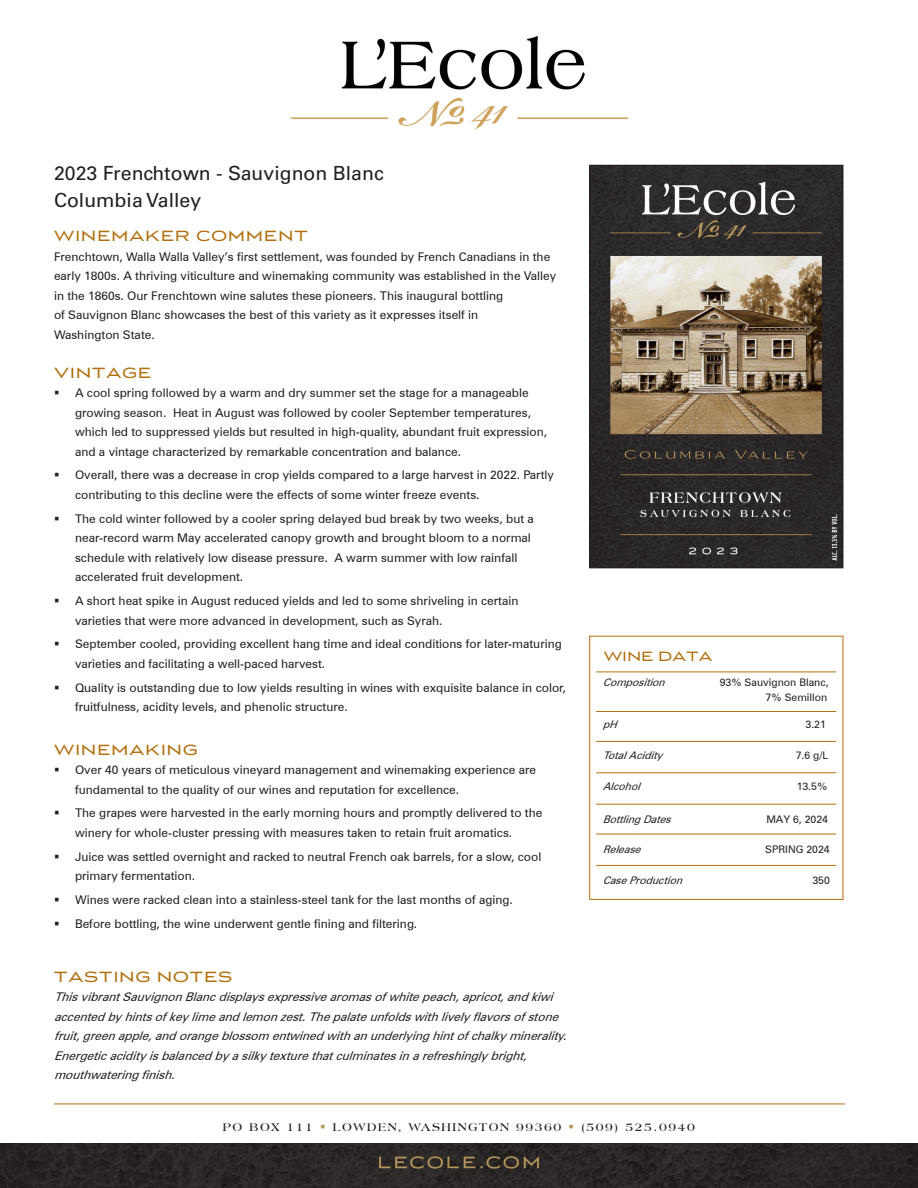
<style>
.page{position:relative;width:918px;height:1188px;background:#fff}
.page>*{position:absolute;margin:0;border:0;box-sizing:border-box;transform-origin:0 0}
.t1{font:19.5px "Univers LT Std";color:#231f20}
.text_italic{font:16.5px "Luxury Gold";letter-spacing:.07em;color:#b2700e}
.t2{font:15px "Luxury Gold";letter-spacing:.03em;color:#b2700e}
.Bullet_points{font:12px/19.5px "Zurich BT";color:#231f20}
.text_italic-2{font:italic 12px/19.5px "Zurich BT";color:#231f20}
.text{font:12px/19.5px "Zurich BT";color:#231f20}
.t3{font:700 12px "Americana BT";letter-spacing:.13em;color:#231f20}
.Harvest_Date_Text{font:italic 10.5px "Zurich BT";color:#231f20}
.Harvest_Date_Text-2{font:10.5px/15px "Zurich BT";color:#231f20;text-align:right}
.s1{color:#b4975a}
</style>
<div class="page">
<img style="left:291px;top:37px;width:337px;height:93px">
<img style="left:591px;top:167px;width:250px;height:399px">
<div style="left:589px;top:165px;width:254px;height:403px;border:1px solid #231f20"></div>
<div style="left:589px;top:636px;width:254px;height:264px;border:1px solid #b2700e"></div>
<hr style="left:54px;top:1104px;width:791px;height:1px;background:#b2700e">
<img style="left:0;top:1143px;width:918px;height:45px">
<hr style="left:596px;top:711px;width:240px;height:1px;background:#b2700e">
<hr style="left:596px;top:741px;width:240px;height:1px;background:#b2700e">
<hr style="left:596px;top:773px;width:240px;height:1px;background:#b2700e">
<hr style="left:596px;top:804px;width:240px;height:1px;background:#b2700e">
<hr style="left:596px;top:672px;width:240px;height:1px;background:#b2700e">
<hr style="left:596px;top:834px;width:240px;height:1px;background:#b2700e">
<hr style="left:596px;top:865px;width:240px;height:1px;background:#b2700e">
<h1 class="t1" style="left:54px;top:161px;width:331px">2023 Frenchtown - Sauvignon Blanc</h1>
<h1 class="t1" style="left:54px;top:188px;width:149px">Columbia Valley</h1>
<p class="text_italic" style="left:54px;top:227px;width:255px">WINEMAKER COMMENT</p>
<p class="text" style="left:54px;top:247px;width:504px">Frenchtown, Walla Walla Valley’s first settlement, was founded by French Canadians in the early 1800s. A thriving viticulture and winemaking community was established in the Valley in the 1860s. Our Frenchtown wine salutes these pioneers. This inaugural bottling<br>of Sauvignon Blanc showcases the best of this variety as it expresses itself in<br>Washington State.</p>
<p class="text_italic" style="left:54px;top:364px;width:99px">VINTAGE</p>
<p class="Bullet_points" style="left:75px;top:383px;width:474px">A cool spring followed by a warm and dry summer set the stage for a manageable growing season. Heat in August was followed by cooler September temperatures, which led to suppressed yields but resulted in high-quality, abundant fruit expression, and a vintage characterized by remarkable concentration and balance.</p>
<p class="Bullet_points" style="left:75px;top:465px;width:481px">Overall, there was a decrease in crop yields compared to a large harvest in 2022. Partly contributing to this decline were the effects of some winter freeze events.</p>
<p class="Bullet_points" style="left:75px;top:509px;width:460px">The cold winter followed by a cooler spring delayed bud break by two weeks, but a near-record warm May accelerated canopy growth and brought bloom to a normal schedule with relatively low disease pressure. A warm summer with low rainfall accelerated fruit development.</p>
<p class="Bullet_points" style="left:75px;top:591px;width:445px">A short heat spike in August reduced yields and led to some shriveling in certain varieties that were more advanced in development, such as Syrah.</p>
<p class="Bullet_points" style="left:75px;top:634px;width:488px">September cooled, providing excellent hang time and ideal conditions for later-maturing varieties and facilitating a well-paced harvest.</p>
<p class="Bullet_points" style="left:75px;top:678px;width:492px">Quality is outstanding due to low yields resulting in wines with exquisite balance in color, fruitfulness, acidity levels, and phenolic structure.</p>
<p class="text_italic" style="left:54px;top:740px;width:145px">WINEMAKING</p>
<p class="Bullet_points" style="left:75px;top:760px;width:463px">Over 40 years of meticulous vineyard management and winemaking experience are fundamental to the quality of our wines and reputation for excellence.</p>
<p class="Bullet_points" style="left:75px;top:803px;width:469px">The grapes were harvested in the early morning hours and promptly delivered to the winery for whole-cluster pressing with measures taken to retain fruit aromatics.</p>
<p class="Bullet_points" style="left:75px;top:847px;width:468px">Juice was settled overnight and racked to neutral French oak barrels, for a slow, cool primary fermentation.</p>
<p class="Bullet_points" style="left:75px;top:890px;width:439px">Wines were racked clean into a stainless-steel tank for the last months of aging.</p>
<p class="Bullet_points" style="left:75px;top:914px;width:344px">Before bottling, the wine underwent gentle fining and filtering.</p>
<p class="text_italic" style="left:54px;top:968px;width:180px">TASTING NOTES</p>
<p class="text_italic-2" style="left:54px;top:987px;width:519px">ThisvibrantSauvignonBlancdisplaysexpressivearomasofwhitepeach,apricot,andkiwi accentedbyhintsofkeylimeandlemonzest.Thepalateunfoldswithlivelyflavorsofstone fruit,greenapple,andorangeblossom entwinedwithanunderlyinghintofchalkyminerality.<br>Energeticacidityisbalancedbyasilkytexturethatculminatesinarefreshinglybright, mouthwateringfinish.</p>
<p class="t2" style="left:604px;top:649px;width:110px">WINE DATA</p>
<p class="Harvest_Date_Text" style="left:603px;top:676px;width:68px">Composition</p>
<p class="Harvest_Date_Text-2" style="left:720px;top:675px;width:111px">93% Sauvignon Blanc,<br>7% Semillon</p>
<p class="Harvest_Date_Text" style="left:603px;top:718px;width:20px">pH</p>
<p class="Harvest_Date_Text-2" style="left:806px;top:716px;width:22px">3.21</p>
<p class="Harvest_Date_Text" style="left:603px;top:749px;width:65px">TotalAcidity</p>
<p class="Harvest_Date_Text-2" style="left:796px;top:748px;width:34px">7.6 g/L</p>
<p class="Harvest_Date_Text" style="left:603px;top:780px;width:43px">Alcohol</p>
<p class="Harvest_Date_Text-2" style="left:797px;top:779px;width:32px">13.5%</p>
<p class="Harvest_Date_Text" style="left:603px;top:813px;width:73px">BottlingDates</p>
<p class="Harvest_Date_Text-2" style="left:766px;top:812px;width:63px">MAY 6, 2024</p>
<p class="Harvest_Date_Text" style="left:603px;top:843px;width:43px">Release</p>
<p class="Harvest_Date_Text-2" style="left:765px;top:842px;width:66px">SPRING 2024</p>
<p class="Harvest_Date_Text" style="left:603px;top:874px;width:85px">CaseProduction</p>
<p class="Harvest_Date_Text-2" style="left:813px;top:873px;width:19px">350</p>
<p class="t3" style="left:223px;top:1119px;width:474px">PO BOX 111 <span class="s1">▪</span> LOWDEN, WASHINGTON 99360 <span class="s1">▪</span> (509) 525.0940</p>
</div>
